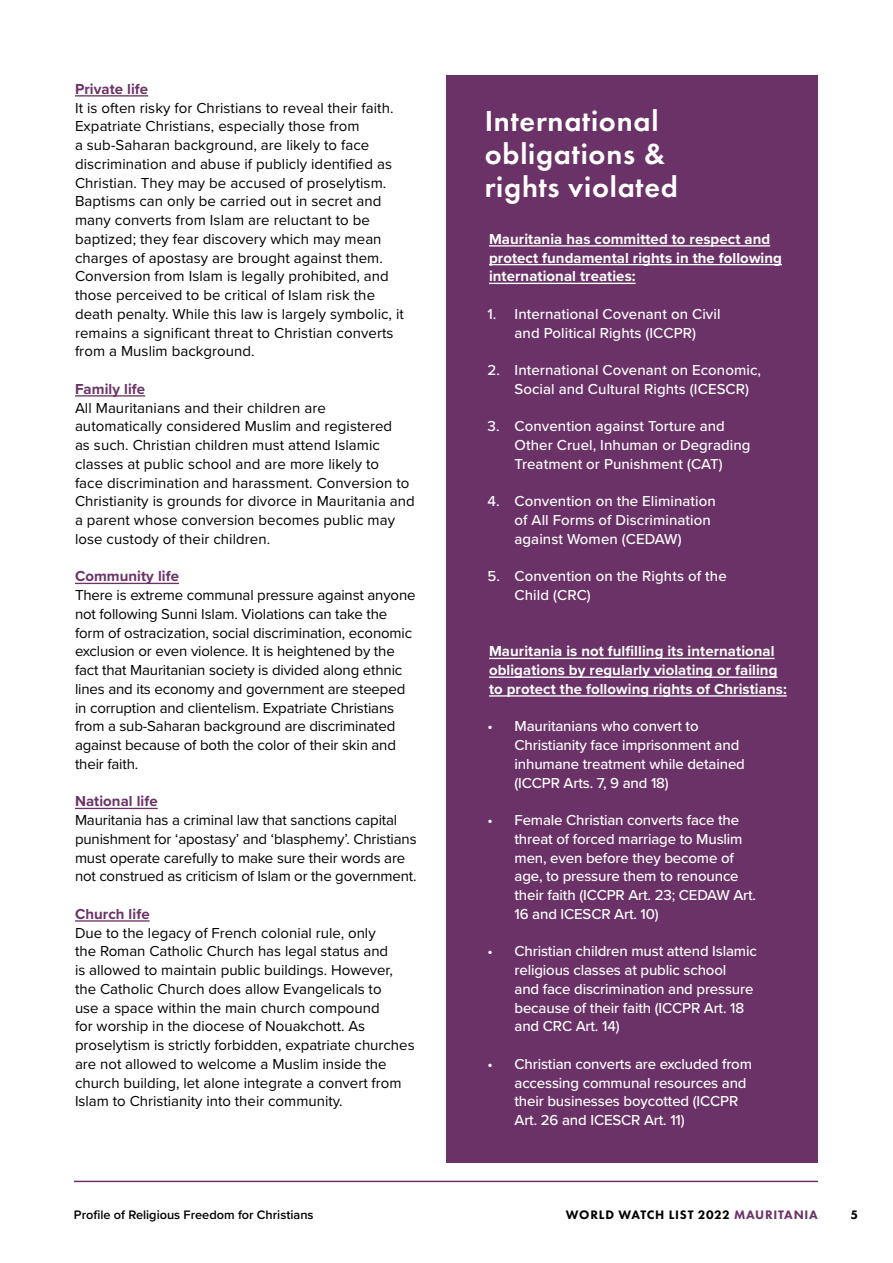
<style>
.page{position:relative;width:893px;height:1263px;background:#fff}
.page>*{position:absolute;margin:0;border:0;box-sizing:border-box;transform-origin:0 0}
.t1{font:600 30px/33px "Futura PT";letter-spacing:.025em;color:#fff}
.t2{font:15px/18.8px "Proxima Nova";color:#000}
.t3{font:500 15px/18.8px "Proxima Nova";letter-spacing:-.01em;color:#fff}
.t4{font:700 15px/18.8px "Proxima Nova";letter-spacing:.005em;color:#fff}
.t5{font:700 15px "Proxima Nova";letter-spacing:.005em;color:#6b3267}
.t6{font:600 12.75px "Proxima Nova";color:#000}
.t7{font:800 12.75px "Futura PT";letter-spacing:.06em;color:#000}
.s1{color:#6b3267}
</style>
<div class="page">
<hr style="left:74px;top:1181px;width:744px;height:1px;background:#6b3267">
<div style="left:446px;top:75px;width:372px;height:1088px;background:#6b3267"></div>
<hr style="left:75px;top:95px;width:73px;height:2px;background:#6b3267">
<hr style="left:75px;top:395px;width:70px;height:2px;background:#6b3267">
<hr style="left:75px;top:583px;width:104px;height:1px;background:#6b3267">
<hr style="left:75px;top:808px;width:83px;height:1px;background:#6b3267">
<hr style="left:75px;top:920px;width:75px;height:2px;background:#6b3267">
<hr style="left:489px;top:245px;width:281px;height:2px;background:#fff">
<hr style="left:489px;top:264px;width:293px;height:1px;background:#fff">
<hr style="left:489px;top:283px;width:147px;height:1px;background:#fff">
<hr style="left:489px;top:658px;width:286px;height:1px;background:#fff">
<hr style="left:489px;top:676px;width:288px;height:2px;background:#fff">
<hr style="left:489px;top:695px;width:298px;height:2px;background:#fff">
<p class="t5" style="left:75px;top:78px;width:75px">Private life</p>
<p class="t2" style="left:75px;top:97px;width:330px">It is often risky for Christians to reveal their faith.<br>Expatriate Christians, especially those from<br>a sub-Saharan background, are likely to face discrimination and abuse if publicly identified as Christian. They may be accused of proselytism.<br>Baptisms can only be carried out in secret and many converts from Islam are reluctant to be baptized; they fear discovery which may mean charges of apostasy are brought against them.<br>Conversion from Islam is legally prohibited, and those perceived to be critical of Islam risk the death penalty. While this law is largely symbolic, it remains a significant threat to Christian converts from a Muslim background.</p>
<p class="t5" style="left:75px;top:378px;width:72px">Family life</p>
<p class="t2" style="left:75px;top:397px;width:341px">All Mauritanians and their children are automatically considered Muslim and registered<br>as such. Christian children must attend Islamic classes at public school and are more likely to<br>face discrimination and harassment. Conversion to Christianity is grounds for divorce in Mauritania and a parent whose conversion becomes public may lose custody of their children.</p>
<p class="t5" style="left:75px;top:565px;width:106px">Community life</p>
<p class="t2" style="left:75px;top:585px;width:342px">There is extreme communal pressure against anyone not following Sunni Islam. Violations can take the form of ostracization, social discrimination, economic exclusion or even violence. It is heightened by the fact that Mauritanian society is divided along ethnic lines and its economy and government are steeped in corruption and clientelism. Expatriate Christians from a sub-Saharan background are discriminated against because of both the color of their skin and their faith.</p>
<p class="t5" style="left:75px;top:790px;width:84px">National life</p>
<p class="t2" style="left:75px;top:810px;width:343px">Mauritania has a criminal law that sanctions capital punishment for ‘apostasy’ and ‘blasphemy’. Christians must operate carefully to make sure their words are not construed as criticism of Islam or the government.</p>
<p class="t5" style="left:75px;top:903px;width:76px">Church life</p>
<p class="t2" style="left:75px;top:922px;width:341px">Due to the legacy of French colonial rule, only<br>the Roman Catholic Church has legal status and<br>is allowed to maintain public buildings. However, the Catholic Church does allow Evangelicals to<br>use a space within the main church compound<br>for worship in the diocese of Nouakchott. As proselytism is strictly forbidden, expatriate churches are not allowed to welcome a Muslim inside the church building, let alone integrate a convert from Islam to Christianity into their community.</p>
<h1 class="t1" style="left:485px;top:104px;width:195px">International obligations &amp; rights violated</h1>
<p class="t4" style="left:489px;top:229px;width:294px">Mauritania has committed to respect and protect fundamental rights in the following international treaties:</p>
<p class="t3" style="left:487px;top:304px;width:234px;text-align:center">1. International Covenant on Civil and Political Rights (ICCPR)</p>
<p class="t3" style="left:514px;top:360px;width:248px;text-indent:-27px">2. International Covenant on Economic,<br>Social and Cultural Rights (ICESCR)</p>
<p class="t3" style="left:514px;top:416px;width:238px;text-indent:-27px">3. Convention against Torture and<br>Other Cruel, Inhuman or Degrading<br>Treatment or Punishment (CAT)</p>
<p class="t3" style="left:514px;top:491px;width:203px;text-indent:-27px">4. Convention on the Elimination of All Forms of Discrimination against Women (CEDAW)</p>
<p class="t3" style="left:514px;top:566px;width:214px;text-indent:-27px">5. Convention on the Rights of the<br>Child (CRC)</p>
<p class="t4" style="left:489px;top:642px;width:299px">Mauritania is not fulfilling its international obligations by regularly violating or failing to protect the following rights of Christians:</p>
<p class="t3" style="left:514px;top:716px;width:232px;text-indent:-27px">• Mauritanians who convert to<br>Christianity face imprisonment and inhumane treatment while detained (ICCPR Arts. 7, 9 and 18)</p>
<p class="t3" style="left:514px;top:810px;width:243px;text-indent:-27px">• Female Christian converts face the threat of forced marriage to Muslim men, even before they become of age, to pressure them to renounce their faith (ICCPR Art. 23; CEDAW Art.<br>16 and ICESCR Art. 10)</p>
<p class="t3" style="left:514px;top:941px;width:244px;text-indent:-27px">• Christian children must attend Islamic religious classes at public school<br>and face discrimination and pressure because of their faith (ICCPR Art. 18 and CRC Art. 14)</p>
<p class="t3" style="left:514px;top:1054px;width:239px;text-indent:-27px">• Christian converts are excluded from accessing communal resources and their businesses boycotted (ICCPR Art. 26 and ICESCR Art. 11)</p>
<p class="t6" style="left:74px;top:1205px;width:241px">Profile of Religious Freedom for Christians</p>
<p class="t7" style="left:566px;top:1207px;width:254px">WORLD WATCH LIST 2022 <span class="s1">MAURITANIA</span></p>
<p class="t7" style="left:850px;top:1207px;width:9px">5</p>
</div>
